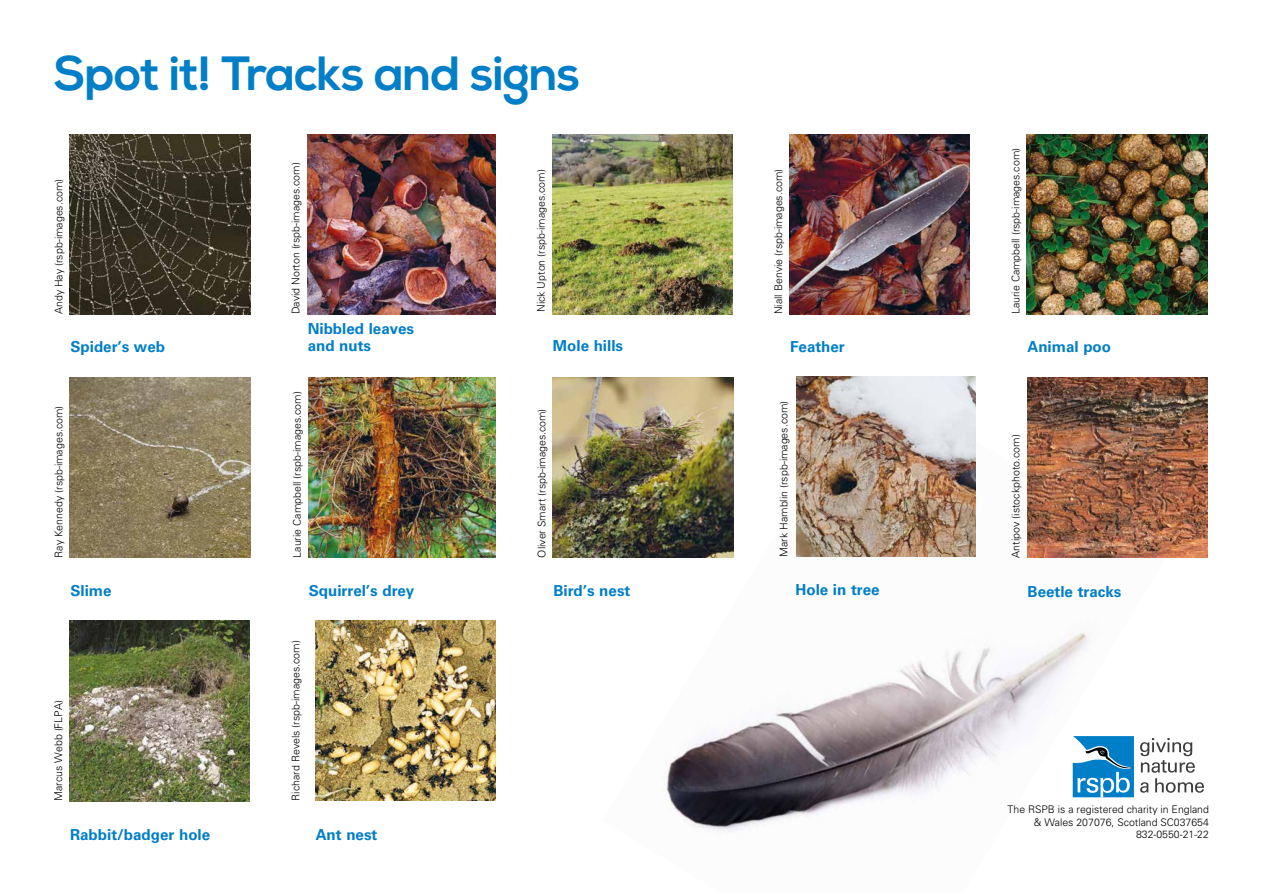
<style>
.page{position:relative;width:1263px;height:893px;background:#fff}
.page>*{position:absolute;margin:0;border:0;box-sizing:border-box;transform-origin:0 0}
.t1{font:700 48px "Nexa";letter-spacing:-.02em;color:#007ec7}
.t2{font:700 15.15px/17.4px "Univers";color:#007ec7}
.t3{font:300 10.65px "Univers";color:#000}
.t4{font:300 10.5px/12.6px "Univers";color:#000;text-align:right}
</style>
<div class="page">
<img style="left:663px;top:377px;width:471px;height:455px">
<img style="left:70px;top:621px;width:180px;height:180px">
<img style="left:796px;top:377px;width:179px;height:180px">
<img style="left:308px;top:377px;width:187px;height:181px">
<img style="left:553px;top:377px;width:180px;height:181px">
<img style="left:307px;top:134px;width:188px;height:180px">
<img style="left:315px;top:620px;width:180px;height:181px">
<img style="left:1027px;top:377px;width:180px;height:181px">
<img style="left:552px;top:134px;width:181px;height:180px">
<img style="left:790px;top:134px;width:180px;height:180px">
<img style="left:1027px;top:134px;width:180px;height:180px">
<img style="left:70px;top:377px;width:180px;height:181px">
<img style="left:70px;top:134px;width:180px;height:180px">
<svg style="left:1140px;top:738px;width:64px;height:55px"></svg>
<svg style="left:1073px;top:736px;width:61px;height:61px"></svg>
<h1 class="t1" style="left:54px;top:46px;width:528px">Spot it! Tracks and signs</h1>
<p class="t3" style="left:52px;top:314px;width:137px;rotate:-90deg">Andy Hay (rspb-images.com)</p>
<h2 class="t2" style="left:70px;top:338px;width:96px">Spider’s web</h2>
<p class="t3" style="left:52px;top:558px;width:154px;rotate:-90deg">Ray Kennedy (rspb-images.com)</p>
<h2 class="t2" style="left:70px;top:582px;width:43px">Slime</h2>
<p class="t3" style="left:52px;top:801px;width:102px;rotate:-90deg">Marcus Webb (FLPA)</p>
<h2 class="t2" style="left:70px;top:826px;width:142px">Rabbit/badger hole</h2>
<p class="t3" style="left:289px;top:314px;width:154px;rotate:-90deg">David Norton (rspb-images.com)</p>
<h2 class="t2" style="left:308px;top:320px;width:108px">Nibbled leaves and nuts</h2>
<p class="t3" style="left:290px;top:558px;width:168px;rotate:-90deg">Laurie Campbell (rspb-images.com)</p>
<h2 class="t2" style="left:309px;top:582px;width:107px">Squirrel’s drey</h2>
<p class="t3" style="left:289px;top:801px;width:162px;rotate:-90deg">Richard Revels (rspb-images.com)</p>
<h2 class="t2" style="left:316px;top:826px;width:63px">Ant nest</h2>
<p class="t3" style="left:535px;top:312px;width:144px;rotate:-90deg">Nick Upton (rspb-images.com)</p>
<h2 class="t2" style="left:553px;top:338px;width:72px">Mole hills</h2>
<p class="t3" style="left:535px;top:558px;width:151px;rotate:-90deg">Oliver Smart (rspb-images.com)</p>
<h2 class="t2" style="left:553px;top:582px;width:79px">Bird’s nest</h2>
<p class="t3" style="left:772px;top:314px;width:147px;rotate:-90deg">Niall Benvie (rspb-images.com)</p>
<h2 class="t2" style="left:790px;top:338px;width:56px">Feather</h2>
<p class="t3" style="left:777px;top:557px;width:158px;rotate:-90deg">Mark Hamblin (rspb-images.com)</p>
<h2 class="t2" style="left:795px;top:581px;width:86px">Hole in tree</h2>
<p class="t3" style="left:1009px;top:314px;width:168px;rotate:-90deg">Laurie Campbell (rspb-images.com)</p>
<h2 class="t2" style="left:1027px;top:338px;width:85px">Animal poo</h2>
<p class="t3" style="left:1009px;top:558px;width:125px;rotate:-90deg">Antipov (istockphoto.com)</p>
<h2 class="t2" style="left:1027px;top:583px;width:95px">Beetle tracks</h2>
<p class="t4" style="left:1008px;top:803px;width:203px">The RSPB is a registered charity in England &amp; Wales 207076, Scotland SC037654<br>832-0550-21-22</p>
</div>
